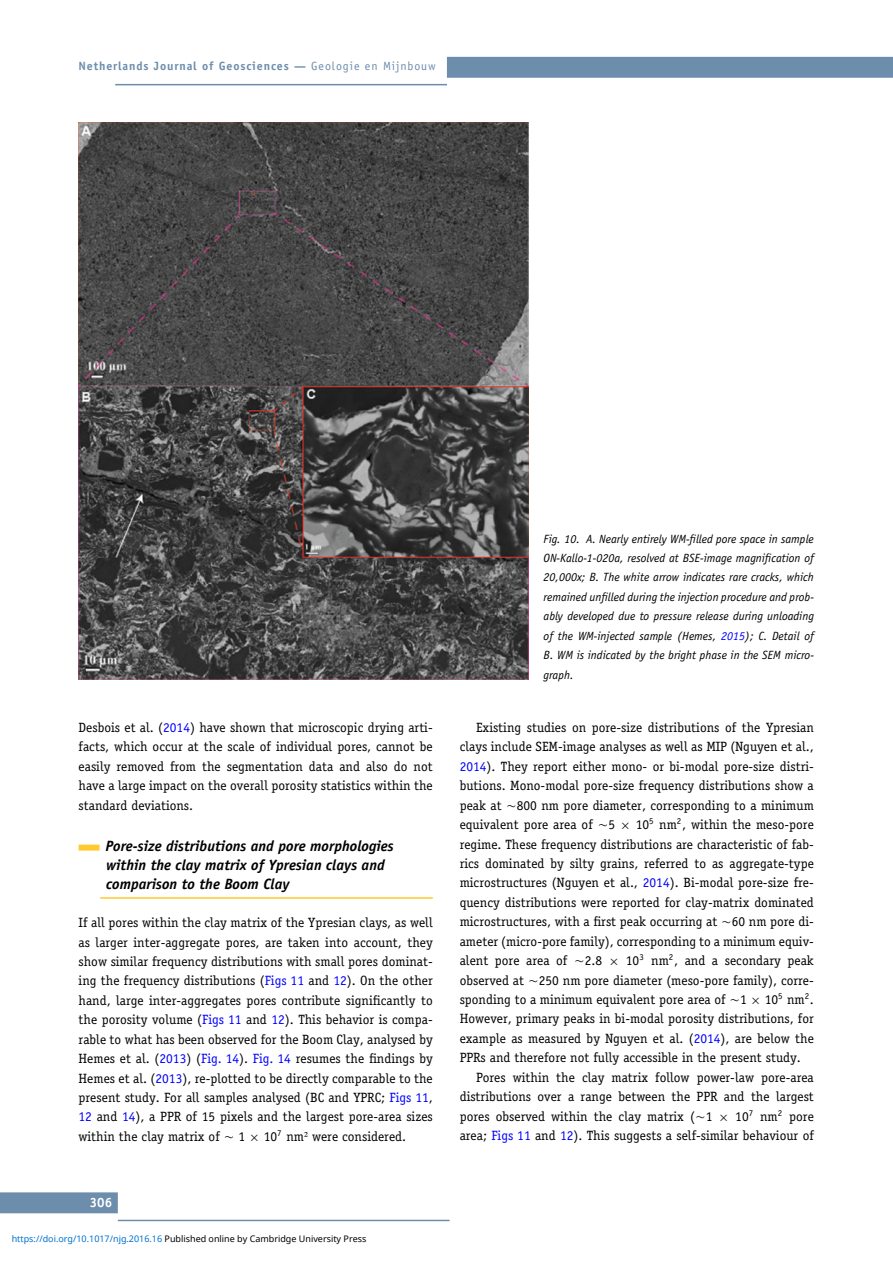
<style>
.page{position:relative;width:893px;height:1263px;background:#fff}
.page>*{position:absolute;margin:0;border:0;box-sizing:border-box;transform-origin:0 0}
.t1{font:italic 700 15px/19.5px "Officina Sans";color:#000}
.t2{font:13.5px/19.5px "Officina Serif";color:#000;text-align:justify}
.t3{font:700 13.5px "Officina Sans";color:#fff}
.t4{font:italic 12px/19.5px "Officina Sans";color:#000;text-align:justify}
.t5{font:700 12px "Officina Sans";letter-spacing:.07em;color:#6d8dad}
.t6{font:9px "Noto Sans";color:#000}
.s1{font-weight:400}
.s2{color:#00f}
.s3{font-family:"Lucida Sans Unicode 22"}
.s4{font-family:"MTSY"}
.s5{font-family:"Times New Roman PSMT 00"}
.s6{color:#0172cf}
</style>
<div class="page">
<div style="left:447px;top:57px;width:446px;height:21px;background:#6d8dad"></div>
<hr style="left:115px;top:84px;width:332px;height:1px;background:#6d8dad">
<img style="left:79px;top:122px;width:450px;height:557px">
<div style="left:79px;top:845px;width:21px;height:6px;background:#ffc92f"></div>
<hr style="left:100px;top:897px;width:333px;height:2px;background:#ffc92f">
<div style="left:0;top:1192px;width:118px;height:21px;background:#6d8dad"></div>
<hr style="left:118px;top:1220px;width:332px;height:1px;background:#6d8dad">
<p class="t5" style="left:79px;top:62px;width:359px">Netherlands Journal of Geosciences — <span class="s1">Geologie en Mijnbouw</span></p>
<p class="t2" style="left:79px;top:719px;width:356px">Desbois et al. (<span class="s2">2014</span>) have shown that microscopic drying arti&shy;facts, which occur at the scale of individual pores, cannot be easily removed from the segmentation data and also do not have a large impact on the overall porosity statistics within the standard deviations.</p>
<p class="t1" style="left:105px;top:837px;width:290px">Pore-size distributions and pore morphologies within the clay matrix of Ypresian clays and comparison to the Boom Clay</p>
<p class="t2" style="left:79px;top:914px;width:356px">If all pores within the clay matrix of the Ypresian clays, as well as larger inter-aggregate pores, are taken into account, they show similar frequency distributions with small pores dominat&shy;ing the frequency distributions (<span class="s2">Figs 11</span> and <span class="s2">12</span>). On the other hand, large inter-aggregates pores contribute significantly to the porosity volume (<span class="s2">Figs 11</span> and <span class="s2">12</span>). This behavior is compa&shy;rable to what has been observed for the Boom Clay, analysed by Hemes et al. (<span class="s2">2013</span>) (<span class="s2">Fig. 14</span>). <span class="s2">Fig. 14</span> resumes the findings by Hemes et al. (<span class="s2">2013</span>), re-plotted to be directly comparable to the present study. For all samples analysed (BC and YPRC; <span class="s2">Figs 11</span>, <span class="s2">12</span> and <span class="s2">14</span>), a PPR of 15 pixels and the largest pore-area sizes within the clay matrix of <span class="s3">-</span> 1 <span class="s4">×</span> 10<sup>7</sup> nm<span class="s5">²</span> were considered.</p>
<p class="t3" style="left:90px;top:1197px;width:24px">306</p>
<p class="t6" style="left:12px;top:1232px;width:356px"><span class="s6">https://doi.org/10.1017/njg.2016.16</span> Published online by Cambridge University Press</p>
<p class="t4" style="left:544px;top:530px;width:272px">Fig. 10. A. Nearly entirely WM-filled pore space in sample ON-Kallo-1-020a, resolved at BSE-image magnification of 20,000x; B. The white arrow indicates rare cracks, which remained unfilled during the injection procedure and prob&shy;ably developed due to pressure release during unloading of the WM-injected sample (Hemes, <span class="s2">2015</span>); C. Detail of B. WM is indicated by the bright phase in the SEM micro&shy;graph.</p>
<p class="t2" style="left:476px;top:719px;width:339px">Existing studies on pore-size distributions of the Ypresian</p>
<p class="t2" style="left:460px;top:738px;width:356px">clays include SEM-image analyses as well as MIP (Nguyen et al.,</p>
<p class="t2" style="left:460px;top:758px;width:356px"><span class="s2">2014</span>). They report either mono- or bi-modal pore-size distri-</p>
<p class="t2" style="left:460px;top:777px;width:356px">butions. Mono-modal pore-size frequency distributions show a</p>
<p class="t2" style="left:460px;top:796px;width:356px">peak at <span class="s3">-</span>800 nm pore diameter, corresponding to a minimum</p>
<p class="t2" style="left:460px;top:816px;width:356px">equivalent pore area of <span class="s3">-</span>5 <span class="s4">×</span> 10<sup>5</sup> nm<sup>2</sup>, within the meso-pore</p>
<p class="t2" style="left:460px;top:835px;width:356px">regime. These frequency distributions are characteristic of fab-</p>
<p class="t2" style="left:460px;top:855px;width:356px">rics dominated by silty grains, referred to as aggregate-type</p>
<p class="t2" style="left:460px;top:874px;width:356px">microstructures (Nguyen et al., <span class="s2">2014</span>). Bi-modal pore-size fre-</p>
<p class="t2" style="left:460px;top:894px;width:356px">quency distributions were reported for clay-matrix dominated</p>
<p class="t2" style="left:460px;top:913px;width:356px">microstructures, with a first peak occurring at <span class="s3">-</span>60 nm pore di-</p>
<p class="t2" style="left:460px;top:932px;width:356px">ameter (micro-pore family), corresponding to a minimum equiv-</p>
<p class="t2" style="left:460px;top:952px;width:356px">alent pore area of <span class="s3">-</span>2.8 <span class="s4">×</span> 10<sup>3</sup> nm<sup>2</sup>, and a secondary peak</p>
<p class="t2" style="left:460px;top:971px;width:356px">observed at <span class="s3">-</span>250 nm pore diameter (meso-pore family), corre-</p>
<p class="t2" style="left:460px;top:991px;width:356px">sponding to a minimum equivalent pore area of <span class="s3">-</span>1 <span class="s4">×</span> 10<sup>5</sup> nm<sup>2</sup>.</p>
<p class="t2" style="left:460px;top:1010px;width:356px">However, primary peaks in bi-modal porosity distributions, for</p>
<p class="t2" style="left:460px;top:1030px;width:356px">example as measured by Nguyen et al. (<span class="s2">2014</span>), are below the</p>
<p class="t2" style="left:460px;top:1049px;width:343px">PPRs and therefore not fully accessible in the present study.</p>
<p class="t2" style="left:476px;top:1068px;width:339px">Pores within the clay matrix follow power-law pore-area</p>
<p class="t2" style="left:460px;top:1088px;width:356px">distributions over a range between the PPR and the largest</p>
<p class="t2" style="left:460px;top:1107px;width:356px">pores observed within the clay matrix (<span class="s3">-</span>1 <span class="s4">×</span> 10<sup>7</sup> nm<sup>2</sup> pore</p>
<p class="t2" style="left:460px;top:1127px;width:356px">area; <span class="s2">Figs 11</span> and <span class="s2">12</span>). This suggests a self-similar behaviour of</p>
</div>
